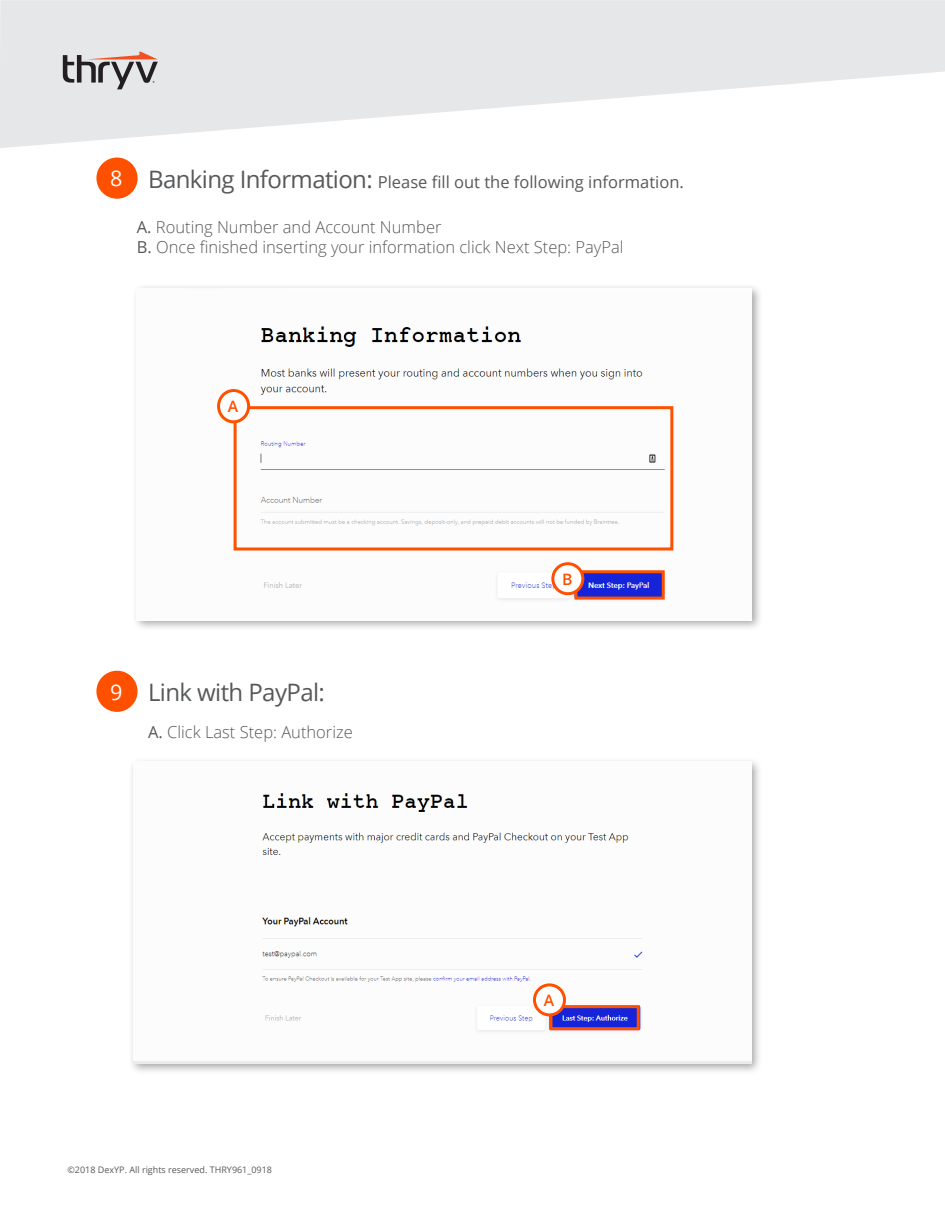
<style>
.page{position:relative;width:945px;height:1215px;background:#fff}
.page>*{position:absolute;margin:0;border:0;box-sizing:border-box;transform-origin:0 0}
.Body{font:24px "Open Sans";letter-spacing:-.025em;color:#57585a}
.t1{font:21.6px "Open Sans";color:#fff}
.Body-2{font:300 16.5px "Open Sans";color:#57585a}
.Body-3{font:16.5px "Open Sans";color:#57585a}
.t2{font:600 15.75px "Open Sans";color:#ff5000}
.t3{font:9px "Open Sans";color:#57585a}
.s1{font-size:24px}
.s2{font-weight:400}
</style>
<div class="page">
<div style="left:96px;top:158px;width:42px;height:41px;background:#ff5000;border-radius:50%"></div>
<div style="left:96px;top:671px;width:42px;height:41px;background:#ff5000;border-radius:50%"></div>
<div style="left:132px;top:283px;width:631px;height:349px;background:#231f20;opacity:.4"></div>
<img style="left:137px;top:288px;width:615px;height:332px">
<div style="left:574px;top:570px;width:91px;height:30px;border:3px solid #ff5000"></div>
<div style="left:234px;top:406px;width:439px;height:144px;border:3px solid #ff5000"></div>
<div style="left:219px;top:391px;width:30px;height:31px;background:#fff;border-radius:50%"></div>
<div style="left:217px;top:389px;width:33px;height:34px;border:3px solid #ff5000;border-radius:50%"></div>
<div style="left:553px;top:564px;width:30px;height:30px;background:#fff;border-radius:50%"></div>
<div style="left:551px;top:562px;width:33px;height:33px;border:3px solid #ff5000;border-radius:50%"></div>
<div style="left:128px;top:757px;width:635px;height:318px;background:#231f20;opacity:.4"></div>
<img style="left:133px;top:762px;width:619px;height:298px">
<div style="left:549px;top:1005px;width:91px;height:25px;border:3px solid #ff5000"></div>
<div style="left:534px;top:985px;width:30px;height:30px;background:#fff;border-radius:50%"></div>
<div style="left:533px;top:983px;width:33px;height:33px;border:3px solid #ff5000;border-radius:50%"></div>
<svg style="left:0;top:0;width:945px;height:148px;fill:#e6e7e9"></svg>
<svg style="left:63px;top:51px;width:95px;height:38px;background:#b4acab"></svg>
<p class="t1" style="left:110px;top:164px;width:14px">8</p>
<p class="Body-3" style="left:148px;top:170px;width:537px"><span class="s1">Banking Information:</span> Please fill out the following information.</p>
<p class="Body-2" style="left:137px;top:216px;width:306px"><span class="s2">A.</span> Routing Number and Account Number</p>
<p class="Body-2" style="left:137px;top:235px;width:488px"><span class="s2">B.</span> Once finished inserting your information click Next Step: PayPal</p>
<p class="t2" style="left:228px;top:395px;width:12px">A</p>
<p class="t1" style="left:110px;top:677px;width:14px">9</p>
<p class="Body" style="left:148px;top:676px;width:178px">Link with PayPal:</p>
<p class="Body-2" style="left:148px;top:721px;width:206px"><span class="s2">A.</span> Click Last Step: Authorize</p>
<p class="t3" style="left:68px;top:1164px;width:206px">©2018 DexYP. All rights reserved. THRY961_0918</p>
<p class="t2" style="left:562px;top:568px;width:12px">B</p>
<p class="t2" style="left:544px;top:989px;width:12px">A</p>
</div>
